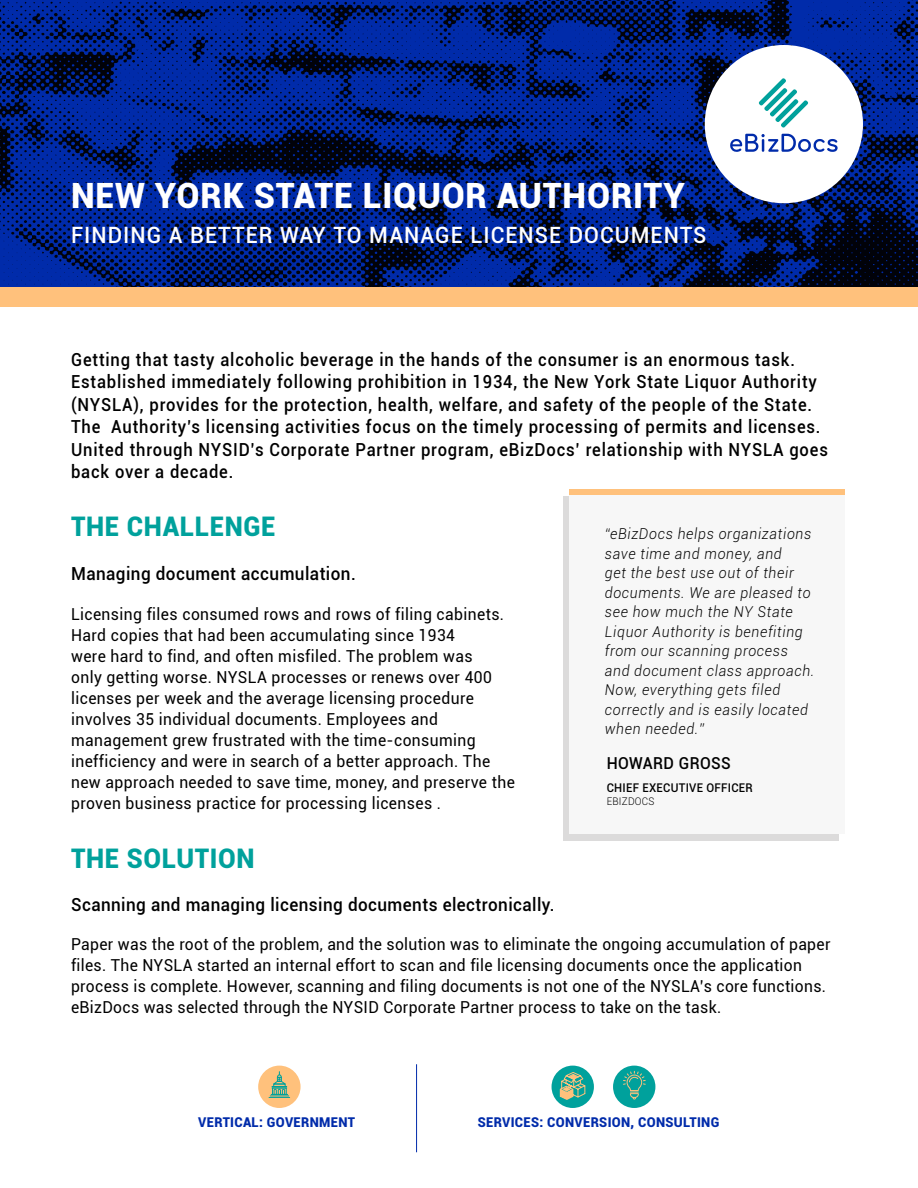
<style>
.page{position:relative;width:918px;height:1188px;background:#fff}
.page>*{position:absolute;margin:0;border:0;box-sizing:border-box;transform-origin:0 0}
.t1{font:900 34.8px "Roboto";letter-spacing:.025em;color:#fff;scale:.96 1}
.t2{font:900 27px "Roboto";letter-spacing:.025em;color:#00a19c;scale:.95 1}
.t3{font:500 22.5px "Roboto";letter-spacing:.05em;color:#fff;scale:.96 1}
.t4{font:500 18px/22.5px "Roboto";letter-spacing:.05em;color:#010101;scale:.92 1}
.t5{font:500 18px "Roboto";letter-spacing:.025em;color:#010101;scale:.95 1}
.t6{font:16.5px/21px "Roboto";letter-spacing:.025em;color:#010101;scale:.95 1}
.t7{font:500 16.5px "Roboto";letter-spacing:.025em;color:#010101;scale:.95 1}
.t8{font:italic 300 15px/19.5px "Roboto";letter-spacing:.05em;color:#010101;scale:.94 1}
.t9{font:900 13.5px "Roboto";letter-spacing:.025em;color:#002baa;scale:.96 1}
.t10{font:500 12px "Roboto";letter-spacing:.025em;color:#010101;scale:.95 1}
.t11{font:300 10.5px "Roboto";letter-spacing:.025em;color:#010101;scale:.95 1}
</style>
<div class="page">
<img style="left:0;top:0;width:918px;height:287px">
<div style="left:0;top:287px;width:918px;height:20px;background:#ffc17c"></div>
<div style="left:705px;top:45px;width:158px;height:158px;background:#fff;border-radius:50%"></div>
<svg style="left:759px;top:78px;width:49px;height:50px"></svg>
<svg style="left:730px;top:134px;width:108px;height:18px"></svg>
<hr style="left:416px;top:1064px;width:1px;height:88px;background:#002baa">
<div style="left:258px;top:1066px;width:43px;height:42px;background:#ffc17c;border-radius:50%"></div>
<svg style="left:269px;top:1072px;width:21px;height:26px"></svg>
<div style="left:552px;top:1066px;width:42px;height:42px;background:#00a19c;border-radius:50%"></div>
<svg style="left:560px;top:1072px;width:25px;height:28px"></svg>
<div style="left:613px;top:1066px;width:42px;height:42px;background:#00a19c;border-radius:50%"></div>
<svg style="left:623px;top:1071px;width:23px;height:28px"></svg>
<div style="left:563px;top:496px;width:276px;height:344px;background:#dcdbdb"></div>
<div style="left:569px;top:489px;width:276px;height:345px;background:#f7f7f7"></div>
<div style="left:569px;top:489px;width:276px;height:6px;background:#ffc17c"></div>
<p class="t1" style="left:71px;top:171px;width:641px">NEW YORK STATE LIQUOR AUTHORITY</p>
<p class="t3" style="left:71px;top:219px;width:663px">FINDING A BETTER WAY TO MANAGE LICENSE DOCUMENTS</p>
<p class="t4" style="left:71px;top:347px;width:824px">Getting that tasty alcoholic beverage in the hands of the consumer is an enormous task.<br>Established immediately following prohibition in 1934, the New York State Liquor Authority (NYSLA), provides for the protection, health, welfare, and safety of the people of the State.<br>The Authority’s licensing activities focus on the timely processing of permits and licenses.<br>United through NYSID’s Corporate Partner program, eBizDocs’ relationship with NYSLA goes back over a decade.</p>
<p class="t2" style="left:71px;top:507px;width:217px">THE CHALLENGE</p>
<p class="t5" style="left:71px;top:561px;width:301px">Managing document accumulation.</p>
<p class="t6" style="left:71px;top:603px;width:469px">Licensing files consumed rows and rows of filing cabinets.<br>Hard copies that had been accumulating since 1934<br>were hard to find, and often misfiled. The problem was<br>only getting worse. NYSLA processes or renews over 400 licenses per week and the average licensing procedure involves 35 individual documents. Employees and management grew frustrated with the time-consuming inefficiency and were in search of a better approach. The new approach needed to save time, money, and preserve the proven business practice for processing licenses .</p>
<p class="t2" style="left:71px;top:839px;width:195px">THE SOLUTION</p>
<p class="t8" style="left:605px;top:524px;width:224px">“eBizDocs helps organizations save time and money, and<br>get the best use out of their documents. We are pleased to see how much the NY State<br>Liquor Authority is benefiting from our scanning process and document class approach.<br>Now, everything gets filed correctly and is easily located when needed.”</p>
<p class="t7" style="left:607px;top:752px;width:132px">HOWARD GROSS</p>
<p class="t10" style="left:607px;top:779px;width:155px">CHIEF EXECUTIVE OFFICER</p>
<p class="t11" style="left:607px;top:794px;width:52px">EBIZDOCS</p>
<p class="t5" style="left:71px;top:891px;width:510px">Scanning and managing licensing documents electronically.</p>
<p class="t6" style="left:71px;top:933px;width:801px">Paper was the root of the problem, and the solution was to eliminate the ongoing accumulation of paper files. The NYSLA started an internal effort to scan and file licensing documents once the application process is complete. However, scanning and filing documents is not one of the NYSLA’s core functions. eBizDocs was selected through the NYSID Corporate Partner process to take on the task.</p>
<p class="t9" style="left:198px;top:1113px;width:165px">VERTICAL: GOVERNMENT</p>
<p class="t9" style="left:478px;top:1113px;width:253px">SERVICES: CONVERSION, CONSULTING</p>
</div>
